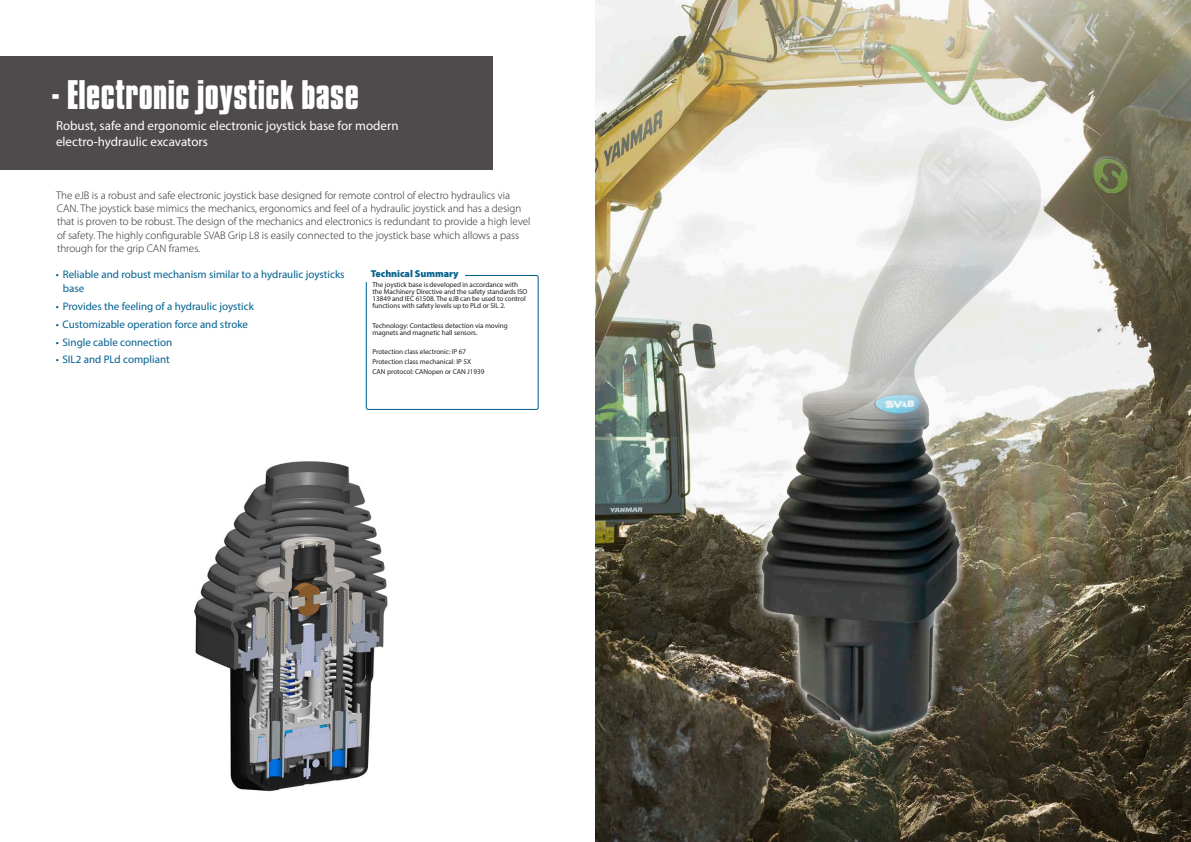
<style>
.page{position:relative;width:1191px;height:842px;background:#fff}
.page>*{position:absolute;margin:0;border:0;box-sizing:border-box;transform-origin:0 0}
.t1{font:700 36px "Compacta SHOP";letter-spacing:.03em;color:#fff}
.Ingress{font:13px "Myriad Pro";color:#fff}
.t2{font:300 11px/13.2px "Myriad Pro";color:#231f20}
.t3{font:11px/14px "Myriad Pro";color:#02608e}
.t4{font:900 10px "Myriad Pro";letter-spacing:-.005em;color:#05618c}
.t5{font:7.1px/7px "Myriad Pro";letter-spacing:-.005em;color:#231f20}
</style>
<div class="page">
<div style="left:366px;top:275px;width:172px;height:135px;border:1px solid #05618c;border-radius:2px"></div>
<div style="left:362px;top:266px;width:102px;height:16px;background:#fff"></div>
<div style="left:0;top:57px;width:492px;height:113px;background:#4f4b4c"></div>
<img style="left:596px;top:0;width:595px;height:842px">
<img style="left:194px;top:461px;width:194px;height:331px">
<img style="left:726px;top:113px;width:334px;height:644px">
<h1 class="t1" style="left:52px;top:73px;width:308px">- Electronic joystick base</h1>
<p class="Ingress" style="left:56px;top:118px;width:344px">Robust, safe and ergonomic electronic joystick base for modern</p>
<p class="Ingress" style="left:56px;top:133px;width:153px">electro-hydraulic excavators</p>
<p class="t2" style="left:56px;top:189px;width:476px">The eJB is a robust and safe electronic joystick base designed for remote control of electro hydraulics via CAN. The joystick base mimics the mechanics, ergonomics and feel of a hydraulic joystick and has a design that is proven to be robust. The design of the mechanics and electronics is redundant to provide a high level of safety. The highly configurable SVAB Grip L8 is easily connected to the joystick base which allows a pass through for the grip CAN frames.</p>
<p class="t3" style="left:63px;top:267px;width:283px;text-indent:-7px">• Reliable and robust mechanism similar to a hydraulic joysticks base</p>
<p class="t3" style="left:56px;top:299px;width:199px">• Provides the feeling of a hydraulic joystick</p>
<p class="t3" style="left:56px;top:317px;width:194px">• Customizable operation force and stroke</p>
<p class="t3" style="left:56px;top:335px;width:118px">• Single cable connection</p>
<p class="t3" style="left:56px;top:352px;width:115px">• SIL2 and PLd compliant</p>
<p class="t4" style="left:371px;top:267px;width:89px">Technical Summary</p>
<p class="t5" style="left:372px;top:281px;width:156px">The joystick base is developed in accordance with the Machinery Directive and the safety standards ISO 13849 and IEC 61508. The eJB can be used to control functions with safety levels up to PLd or SIL 2.</p>
<p class="t5" style="left:372px;top:322px;width:137px">Technology: Contactless detection via moving magnets and magnetic hall sensors.</p>
<p class="t5" style="left:372px;top:348px;width:95px">Protection class electronic: IP 67</p>
<p class="t5" style="left:372px;top:358px;width:100px">Protection class mechanical: IP 5X</p>
<p class="t5" style="left:372px;top:368px;width:113px">CAN protocol: CANopen or CAN J1939</p>
</div>
